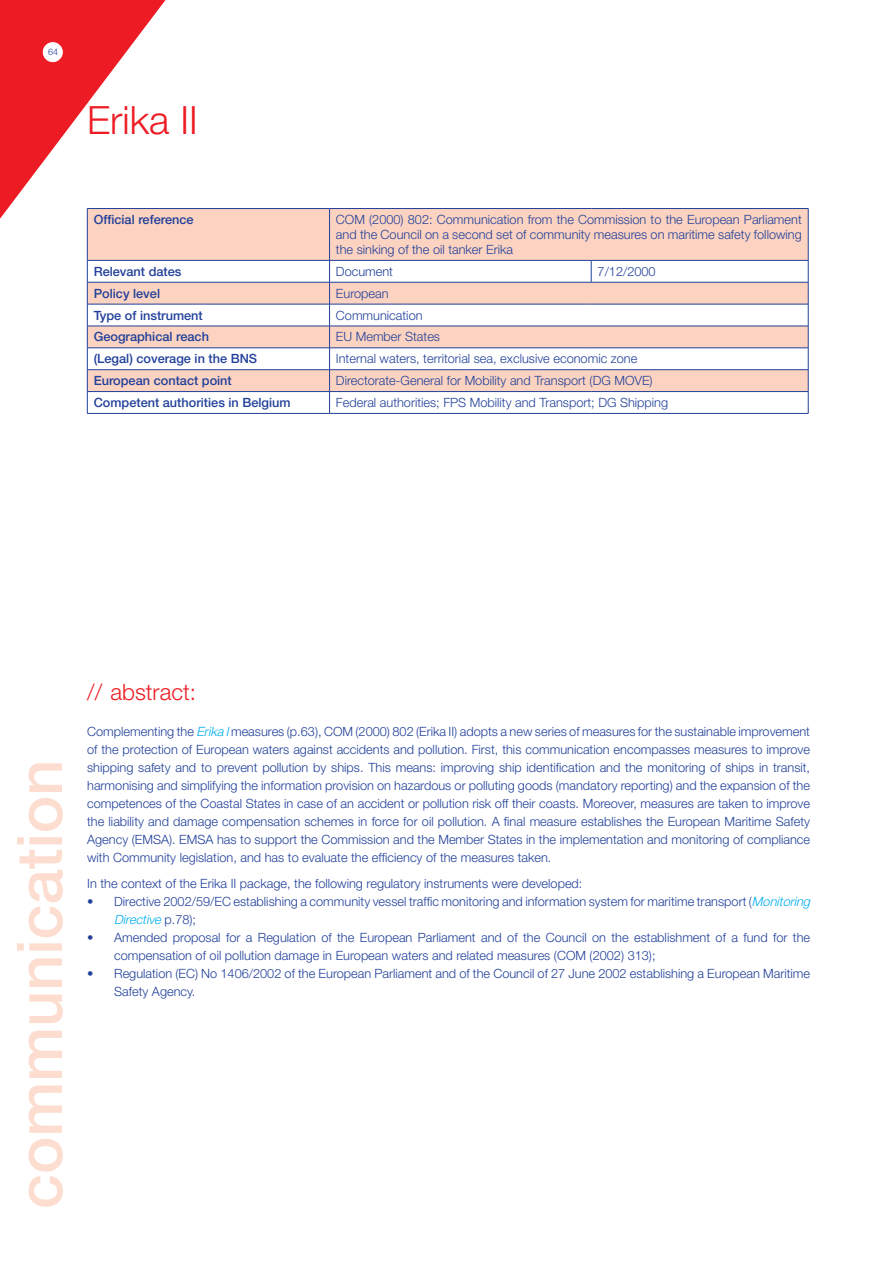
<style>
.page{position:relative;width:893px;height:1263px;background:#fff}
.page>*{position:absolute;margin:0;border:0;box-sizing:border-box;transform-origin:0 0}
.t1{font:500 63px "Helvetica Neue LT Pro";color:#fdddcf}
.t2{font:300 39px "Helvetica Neue LT Pro";color:#ed1c24}
.t3{font:300 22.5px "Helvetica Neue LT Pro";color:#ed1c24}
.body_tabel{font:300 12.75px/18px "Helvetica Neue LT Pro";color:#21409a}
.t4{font:500 12.75px "Helvetica Neue LT Pro";color:#21409a}
.t5{font:300 9px "Helvetica Neue LT Pro";color:#21409a}
.s1{font-style:italic;color:#00aeef}
</style>
<div class="page">
<svg style="left:0;top:0;width:165px;height:219px"></svg>
<svg style="left:88px;top:209px;width:720px;height:182px;fill:#fcd3c1"></svg>
<hr style="left:808px;top:209px;width:1px;height:51px;background:#21409a">
<hr style="left:87px;top:209px;width:1px;height:51px;background:#21409a">
<hr style="left:87px;top:208px;width:243px;height:1px;background:#21409a">
<hr style="left:330px;top:208px;width:261px;height:1px;background:#21409a">
<hr style="left:591px;top:208px;width:217px;height:1px;background:#21409a">
<hr style="left:329px;top:209px;width:1px;height:51px;background:#21409a">
<hr style="left:87px;top:260px;width:243px;height:1px;background:#21409a">
<hr style="left:330px;top:260px;width:261px;height:1px;background:#21409a">
<hr style="left:591px;top:260px;width:217px;height:1px;background:#21409a">
<svg style="left:591px;top:261px;width:1px;height:21px"></svg>
<svg style="left:808px;top:261px;width:1px;height:152px"></svg>
<hr style="left:87px;top:282px;width:243px;height:1px;background:#21409a">
<hr style="left:330px;top:282px;width:261px;height:1px;background:#21409a">
<hr style="left:591px;top:282px;width:217px;height:1px;background:#21409a">
<hr style="left:87px;top:304px;width:243px;height:1px;background:#21409a">
<hr style="left:330px;top:304px;width:261px;height:1px;background:#21409a">
<hr style="left:591px;top:304px;width:217px;height:1px;background:#21409a">
<hr style="left:87px;top:326px;width:243px;height:1px;background:#21409a">
<hr style="left:330px;top:326px;width:261px;height:1px;background:#21409a">
<hr style="left:591px;top:326px;width:217px;height:1px;background:#21409a">
<hr style="left:87px;top:348px;width:243px;height:1px;background:#21409a">
<hr style="left:330px;top:348px;width:261px;height:1px;background:#21409a">
<hr style="left:591px;top:348px;width:217px;height:1px;background:#21409a">
<hr style="left:87px;top:369px;width:243px;height:1px;background:#21409a">
<hr style="left:330px;top:369px;width:261px;height:1px;background:#21409a">
<hr style="left:591px;top:369px;width:217px;height:1px;background:#21409a">
<svg style="left:87px;top:261px;width:1px;height:152px"></svg>
<hr style="left:87px;top:391px;width:243px;height:1px;background:#21409a">
<hr style="left:330px;top:391px;width:261px;height:1px;background:#21409a">
<hr style="left:591px;top:391px;width:217px;height:1px;background:#21409a">
<svg style="left:329px;top:261px;width:1px;height:152px"></svg>
<hr style="left:87px;top:413px;width:243px;height:1px;background:#21409a">
<hr style="left:330px;top:413px;width:261px;height:1px;background:#21409a">
<hr style="left:591px;top:413px;width:217px;height:1px;background:#21409a">
<div style="left:43px;top:43px;width:19px;height:19px;background:#fff;border-radius:50%"></div>
<div style="left:43px;top:42px;width:19px;height:20px;border:1px solid #fff;border-radius:50%"></div>
<p class="t5" style="left:48px;top:46px;width:12px">64</p>
<p class="t2" style="left:87px;top:96px;width:112px">Erika II</p>
<p class="t4" style="left:94px;top:212px;width:101px">Official reference</p>
<p class="body_tabel" style="left:336px;top:212px;width:467px;line-height:15px;text-align:justify">COM (2000) 802: Communication from the Commission to the European Parliament and the Council on a second set of community measures on maritime safety following the sinking of the oil tanker Erika</p>
<p class="t4" style="left:94px;top:264px;width:89px">Relevant dates</p>
<p class="body_tabel" style="left:336px;top:262px;width:59px">Document</p>
<p class="body_tabel" style="left:598px;top:262px;width:60px">7/12/2000</p>
<p class="t4" style="left:94px;top:286px;width:68px">Policy level</p>
<p class="body_tabel" style="left:336px;top:284px;width:54px">European</p>
<p class="t4" style="left:94px;top:307px;width:111px">Type of instrument</p>
<p class="body_tabel" style="left:336px;top:306px;width:88px">Communication</p>
<p class="t4" style="left:94px;top:329px;width:117px">Geographical reach</p>
<p class="body_tabel" style="left:336px;top:328px;width:106px">EU Member States</p>
<p class="t4" style="left:94px;top:351px;width:165px">(Legal) coverage in the BNS</p>
<p class="body_tabel" style="left:336px;top:349px;width:303px">Internal waters, territorial sea, exclusive economic zone</p>
<p class="t4" style="left:94px;top:373px;width:140px">European contact point</p>
<p class="body_tabel" style="left:336px;top:371px;width:318px">Directorate-General for Mobility and Transport (DG MOVE)</p>
<p class="t4" style="left:94px;top:395px;width:198px">Competent authorities in Belgium</p>
<p class="body_tabel" style="left:336px;top:393px;width:334px">Federal authorities; FPS Mobility and Transport; DG Shipping</p>
<p class="t1" style="left:2px;top:1209px;width:451px;rotate:-90deg">communication</p>
<p class="t3" style="left:87px;top:678px;width:110px">// abstract:</p>
<p class="body_tabel" style="left:87px;top:722px;width:724px;text-align:justify">Complementing the <span class="s1">Erika I</span>measures (p.63), COM (2000) 802 (Erika II) adopts a new series of measures for the sustainable improvement of the protection of European waters against accidents and pollution. First, this communication encompasses measures to improve shipping safety and to prevent pollution by ships. This means: improving ship identification and the monitoring of ships in transit, harmonising and simplifying the information provision on hazardous or polluting goods (mandatory reporting) and the expansion of the competences of the Coastal States in case of an accident or pollution risk off their coasts. Moreover, measures are taken to improve the liability and damage compensation schemes in force for oil pollution. A final measure establishes the European Maritime Safety Agency (EMSA). EMSA has to support the Commission and the Member States in the implementation and monitoring of compliance with Community legislation, and has to evaluate the efficiency of the measures taken.</p>
<p class="body_tabel" style="left:87px;top:874px;width:497px">In the context of the Erika II package, the following regulatory instruments were developed:</p>
<p class="body_tabel" style="left:114px;top:892px;width:701px;text-indent:-27px">• Directive 2002/59/EC establishing a community vessel traffic monitoring and information system for maritime transport (<span class="s1">Monitoring<br>Directive</span> p . 7 8 ) ;</p>
<p class="body_tabel" style="left:114px;top:928px;width:697px;text-indent:-27px">• Amended proposal for a Regulation of the European Parliament and of the Council on the establishment of a fund for the compensation of oil pollution damage in European waters and related measures (COM (2002) 313);</p>
<p class="body_tabel" style="left:114px;top:964px;width:697px;text-indent:-27px">• Regulation (EC) No 1406/2002 of the European Parliament and of the Council of 27 June 2002 establishing a European Maritime<br>Safety Agency.</p>
</div>
